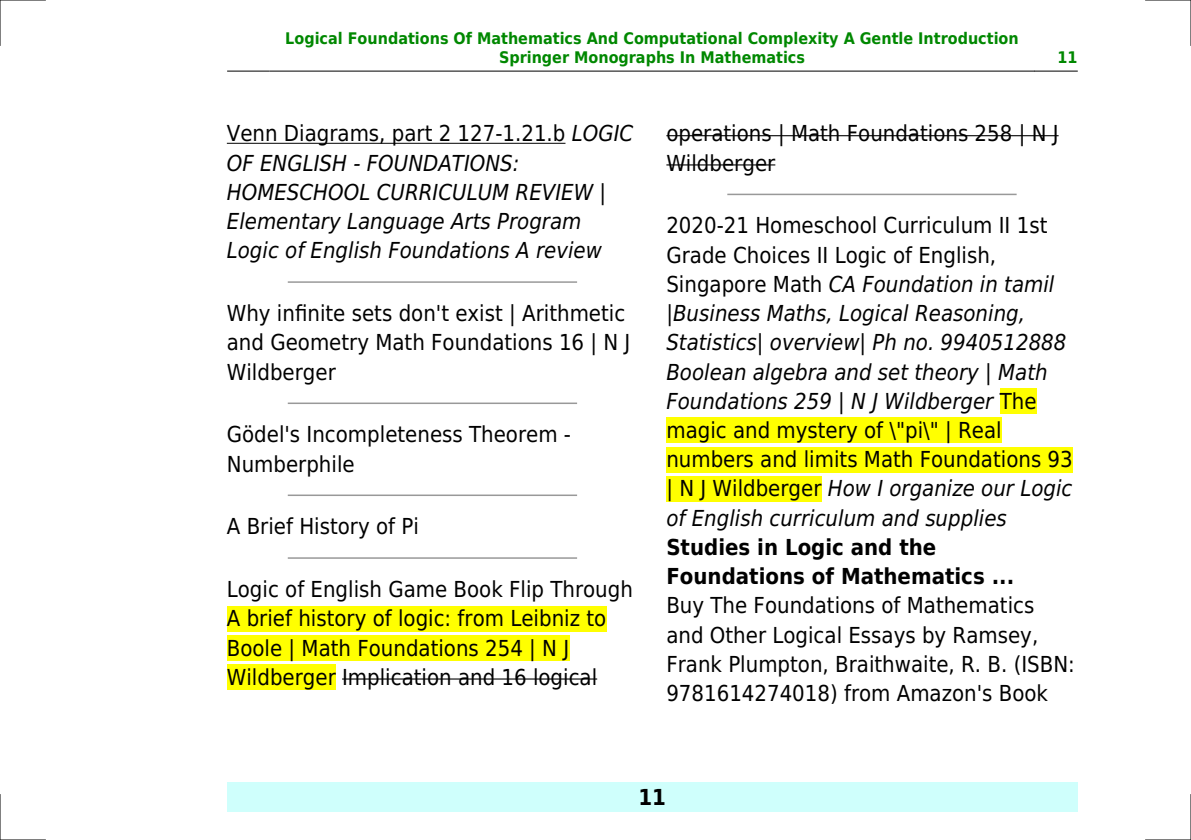
<style>
.page{position:relative;width:1191px;height:840px;background:#fff}
.page>*{position:absolute;margin:0;border:0;box-sizing:border-box;transform-origin:0 0}
.t1{font:italic 22px/29.2px "DejaVu Sans Condensed";color:#000}
.t2{font:22px/29.2px "DejaVu Sans Condensed";color:#000}
.t3{font:700 22px/29.2px "DejaVu Sans Condensed";color:#000}
.t4{font:700 16px/19.2px "DejaVu Sans Condensed";color:#080;text-align:center}
.s1{font-style:normal}
</style>
<div class="page">
<hr style="left:227px;top:71px;width:42px;height:1px;background:#000">
<hr style="left:270px;top:71px;width:764px;height:1px;background:#000">
<hr style="left:1035px;top:71px;width:42px;height:1px;background:#000">
<div style="left:227px;top:782px;width:850px;height:29px;background:#cffffc"></div>
<hr style="left:227px;top:143px;width:338px;height:1px;background:#000">
<hr style="left:288px;top:281px;width:288px;height:2px;background:#999">
<hr style="left:288px;top:402px;width:288px;height:2px;background:#999">
<hr style="left:288px;top:494px;width:288px;height:1px;background:#999">
<hr style="left:288px;top:557px;width:288px;height:1px;background:#999">
<div style="left:227px;top:605px;width:379px;height:26px;background:#ff0"></div>
<div style="left:227px;top:634px;width:342px;height:26px;background:#ff0"></div>
<div style="left:227px;top:664px;width:109px;height:25px;background:#ff0"></div>
<hr style="left:342px;top:678px;width:255px;height:1px;background:#000">
<hr style="left:666px;top:135px;width:392px;height:1px;background:#000">
<hr style="left:666px;top:164px;width:109px;height:1px;background:#000">
<hr style="left:728px;top:193px;width:288px;height:2px;background:#999">
<div style="left:999px;top:388px;width:37px;height:26px;background:#ff0"></div>
<div style="left:666px;top:417px;width:335px;height:26px;background:#ff0"></div>
<div style="left:666px;top:446px;width:406px;height:26px;background:#ff0"></div>
<div style="left:666px;top:475px;width:155px;height:26px;background:#ff0"></div>
<hr style="left:0;top:0;width:45px;height:1px;background:#000">
<hr style="left:1145px;top:0;width:46px;height:1px;background:#000">
<hr style="left:0;top:839px;width:45px;height:1px;background:#000">
<hr style="left:1145px;top:839px;width:46px;height:1px;background:#000">
<hr style="left:0;top:0;width:1px;height:45px;background:#000">
<hr style="left:0;top:794px;width:1px;height:45px;background:#000">
<hr style="left:1190px;top:0;width:1px;height:45px;background:#000">
<hr style="left:1190px;top:794px;width:1px;height:45px;background:#000">
<p class="t4" style="left:285px;top:28px;width:735px">Logical Foundations Of Mathematics And Computational Complexity A Gentle Introduction<br>Springer Monographs In Mathematics</p>
<p class="t4" style="left:1057px;top:48px;width:22px">11</p>
<p class="t1" style="left:227px;top:119px;width:408px"><span class="s1">Venn Diagrams, part 2 127-1.21.b</span> LOGIC OF ENGLISH - FOUNDATIONS:<br>HOMESCHOOL CURRICULUM REVIEW | Elementary Language Arts Program Logic of English Foundations A review</p>
<p class="t2" style="left:227px;top:299px;width:405px">Why infinite sets don't exist | Arithmetic and Geometry Math Foundations 16 | N J<br>Wildberger</p>
<p class="t2" style="left:227px;top:420px;width:346px">Gödel's Incompleteness Theorem -<br>Numberphile</p>
<p class="t2" style="left:227px;top:511px;width:193px">A Brief History of Pi</p>
<p class="t2" style="left:227px;top:574px;width:407px">Logic of English Game Book Flip Through A brief history of logic: from Leibniz to Boole | Math Foundations 254 | N J Wildberger Implication and 16 logical</p>
<p class="t2" style="left:666px;top:119px;width:394px">operations | Math Foundations 258 | N J<br>Wildberger</p>
<p class="t1" style="left:666px;top:211px;width:408px"><span class="s1">2020-21 Homeschool Curriculum II 1st Grade Choices II Logic of English, Singapore Math</span> CA Foundation in tamil |Business Maths, Logical Reasoning, Statistics| overview| Ph no. 9940512888<br>Boolean algebra and set theory | Math Foundations 259 | N J Wildberger <span class="s1">The magic and mystery of \"pi\" | Real numbers and limits Math Foundations 93 | N J Wildberger</span> How I organize our Logic of English curriculum and supplies</p>
<p class="t3" style="left:666px;top:532px;width:349px">Studies in Logic and the<br>Foundations of Mathematics ...</p>
<p class="t2" style="left:666px;top:590px;width:410px">Buy The Foundations of Mathematics and Other Logical Essays by Ramsey, Frank Plumpton, Braithwaite, R. B. (ISBN:<br>9781614274018) from Amazon's Book</p>
<p class="t3" style="left:638px;top:782px;width:29px">11</p>
</div>
